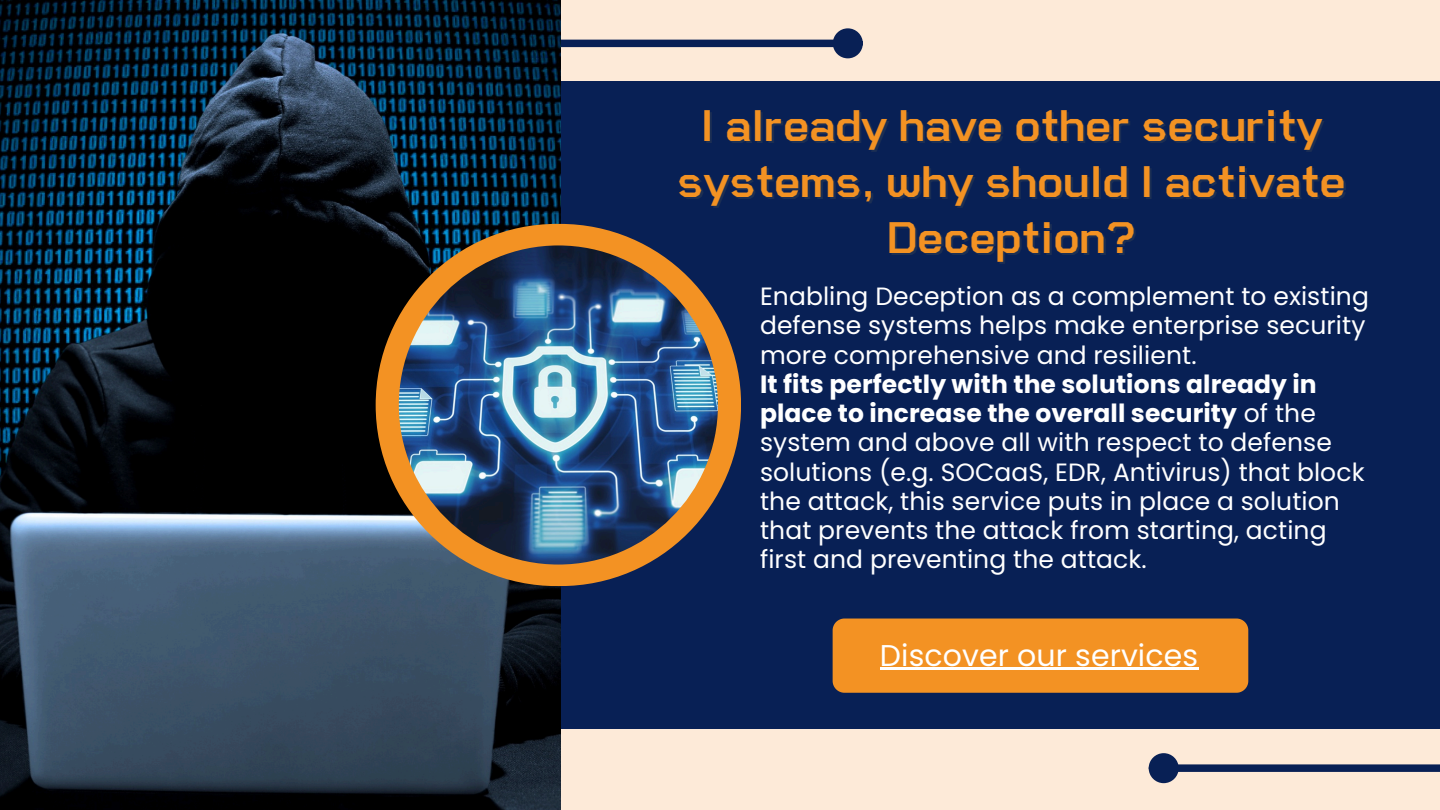
<style>
.page{position:relative;width:1440px;height:810px;background:#fdead8}
.page>*{position:absolute;margin:0;border:0;box-sizing:border-box;transform-origin:0 0}
.t1{font:47px/56.2px "Soniano Sans Unicode";letter-spacing:.01em;color:#f39223;text-align:center}
.t2{font:30px "Poppins";letter-spacing:.005em;color:#fff}
.t3{font:25px/29.2px "Poppins";letter-spacing:.005em;color:#fff}
.s1{font-weight:700}
</style>
<div class="page">
<div style="left:0;top:81px;width:1440px;height:648px;background:#082055"></div>
<div style="left:280px;top:40px;width:555px;height:7px;background:#082055"></div>
<div style="left:837px;top:32px;width:22px;height:23px;background:#082055;border-radius:50%"></div>
<div style="left:833px;top:28px;width:30px;height:30px;border:8px solid #082055;border-radius:50%"></div>
<img style="left:0;top:0;width:560px;height:810px">
<div style="left:376px;top:224px;width:365px;height:362px;background:#f39223;border-radius:181px"></div>
<img style="left:399px;top:245px;width:319px;height:320px;border-radius:50%">
<div style="left:1177px;top:764px;width:263px;height:8px;background:#082055"></div>
<div style="left:1152px;top:757px;width:23px;height:22px;background:#082055;border-radius:50%"></div>
<div style="left:1149px;top:753px;width:30px;height:30px;border:8px solid #082055;border-radius:50%"></div>
<div style="left:833px;top:619px;width:415px;height:74px;background:#f39223"></div>
<hr style="left:880px;top:667px;width:318px;height:3px;background:#fff">
<h1 class="t1" style="left:678px;top:102px;width:670px">I already have other security systems, why should I activate<br>Deception?</h1>
<p class="t3" style="left:760px;top:282px;width:610px">Enabling Deception as a complement to existing defense systems helps make enterprise security more comprehensive and resilient.</p>
<p class="t3" style="left:760px;top:370px;width:606px"><span class="s1">It fits perfectly with the solutions already in place to increase the overall security</span> of the system and above all with respect to defense solutions (e.g. SOCaaS, EDR, Antivirus) that block the attack, this service puts in place a solution that prevents the attack from starting, acting first and preventing the attack.</p>
<p class="t2" style="left:880px;top:634px;width:320px">Discover our services</p>
</div>
